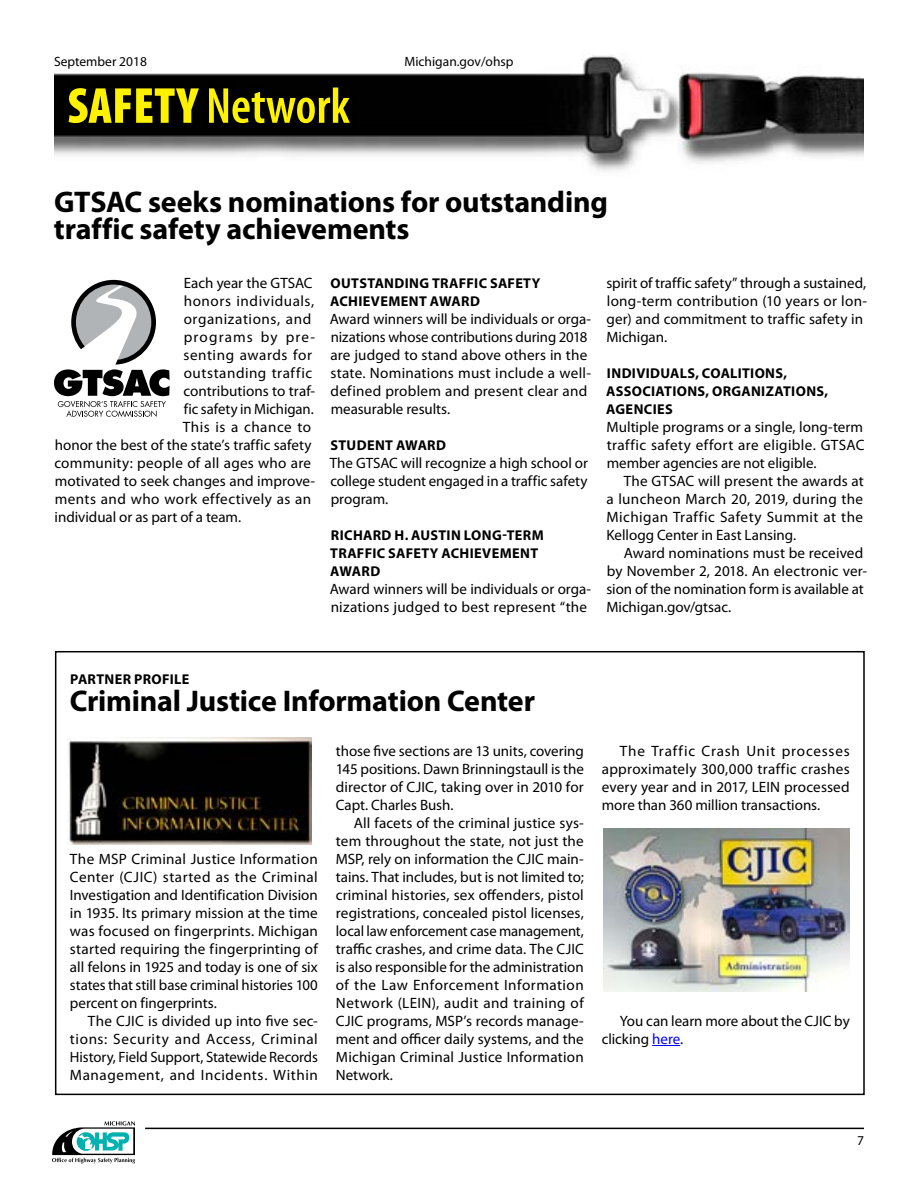
<style>
.page{position:relative;width:918px;height:1188px;background:#fff}
.page>*{position:absolute;margin:0;border:0;box-sizing:border-box;transform-origin:0 0}
.t1{font:600 condensed 51px "Myriad Pro";color:#fff200}
.t2{font:700 30px/27px "Myriad Pro";letter-spacing:-.005em;color:#000}
.t3{font:15px/18px "Myriad Pro";letter-spacing:.005em;color:#000;text-align:justify}
.t4{font:15px "Myriad Pro";letter-spacing:.035em;color:#000}
.t5{font:15px "Myriad Pro";letter-spacing:.03em;color:#000}
.t6{font:15px "Myriad Pro";letter-spacing:.07em;color:#000}
.t7{font:700 14.25px/18px "Myriad Pro";letter-spacing:.025em;color:#000}
.t8{font:13.5px "Myriad Pro";color:#000}
.s1{font-weight:900}
.s2{color:#00f}
</style>
<div class="page">
<img style="left:54px;top:55px;width:810px;height:117px">
<div style="left:62px;top:81px;width:294px;height:48px;background:#000"></div>
<svg style="left:52px;top:1121px;width:83px;height:43px"></svg>
<hr style="left:145px;top:1128px;width:719px;height:1px;background:#000">
<svg style="left:54px;top:280px;width:116px;height:137px"></svg>
<svg style="left:652px;top:1045px;width:28px;height:1px"></svg>
<div style="left:55px;top:651px;width:810px;height:444px;border:2px solid #000"></div>
<img style="left:68px;top:738px;width:244px;height:106px">
<img style="left:603px;top:828px;width:247px;height:164px">
<p class="t8" style="left:54px;top:53px;width:95px">September 2018</p>
<p class="t8" style="left:404px;top:53px;width:111px">Michigan.gov/ohsp</p>
<h1 class="t1" style="left:68px;top:74px;width:284px"><span class="s1">SAFETY</span> Network</h1>
<h2 class="t2" style="left:54px;top:187px;width:556px">GTSAC seeks nominations for outstanding traffic safety achievements</h2>
<p class="t3" style="left:184px;top:274px;width:130px">Each year the GTSAC</p>
<p class="t4" style="left:184px;top:292px;width:132px">honors individuals,</p>
<p class="t4" style="left:184px;top:310px;width:129px">organizations, and</p>
<p class="t6" style="left:184px;top:328px;width:133px">programs by pre-</p>
<p class="t4" style="left:183px;top:346px;width:130px">senting awards for</p>
<p class="t4" style="left:184px;top:364px;width:130px">outstanding traffic</p>
<p class="t3" style="left:183px;top:382px;width:133px">contributions to traf-</p>
<p class="t3" style="left:184px;top:400px;width:131px">fic safety in Michigan.</p>
<p class="t4" style="left:183px;top:418px;width:130px">This is a chance to</p>
<p class="t3" style="left:55px;top:436px;width:258px">honor the best of the state’s traffic safety</p>
<p class="t3" style="left:54px;top:454px;width:258px">community: people of all ages who are</p>
<p class="t3" style="left:55px;top:472px;width:262px">motivated to seek changes and improve-</p>
<p class="t5" style="left:55px;top:490px;width:258px">ments and who work effectively as an</p>
<p class="t3" style="left:55px;top:508px;width:188px">individual or as part of a team.</p>
<p class="t3" style="left:606px;top:274px;width:262px;text-align:left">spirit of traffic safety” through a sustained, long-term contribution (10 years or lon&shy;ger) and commitment to traffic safety in Michigan.</p>
<p class="t7" style="left:606px;top:364px;width:223px">INDIVIDUALS, COALITIONS,<br>ASSOCIATIONS, ORGANIZATIONS,<br>AGENCIES</p>
<p class="t3" style="left:607px;top:418px;width:260px">Multiple programs or a single, long-term traffic safety effort are eligible. GTSAC member agencies are not eligible.</p>
<p class="t3" style="left:606px;top:472px;width:259px;text-indent:17px">The GTSAC will present the awards at a luncheon March 20, 2019, during the Michigan Traffic Safety Summit at the Kellogg Center in East Lansing.</p>
<p class="t3" style="left:606px;top:544px;width:262px;text-align:left;text-indent:17px">Award nominations must be received by November 2, 2018. An electronic ver&shy;sion of the nomination form is available at Michigan.gov/gtsac.</p>
<p class="t7" style="left:330px;top:274px;width:212px">OUTSTANDING TRAFFIC SAFETY<br>ACHIEVEMENT AWARD</p>
<p class="t3" style="left:330px;top:310px;width:263px;text-align:left">Award winners will be individuals or orga&shy;nizations whose contributions during 2018 are judged to stand above others in the state. Nominations must include a well&shy;defined problem and present clear and measurable results.</p>
<p class="t7" style="left:331px;top:436px;width:117px">STUDENT AWARD</p>
<p class="t3" style="left:330px;top:454px;width:260px">The GTSAC will recognize a high school or college student engaged in a traffic safety program.</p>
<p class="t7" style="left:330px;top:526px;width:215px">RICHARD H. AUSTIN LONG-TERM<br>TRAFFIC SAFETY ACHIEVEMENT<br>AWARD</p>
<p class="t3" style="left:330px;top:580px;width:263px">Award winners will be individuals or orga&shy;nizations judged to best represent “the</p>
<p class="t7" style="left:70px;top:670px;width:121px">PARTNER PROFILE</p>
<h2 class="t2" style="left:70px;top:686px;width:467px">Criminal Justice Information Center</h2>
<p class="t3" style="left:70px;top:850px;width:249px">The MSP Criminal Justice Information Center (CJIC) started as the Criminal Investigation and Identification Division in 1935. Its primary mission at the time was focused on fingerprints. Michigan started requiring the fingerprinting of all felons in 1925 and today is one of six states that still base criminal histories 100 percent on fingerprints.</p>
<p class="t3" style="left:70px;top:1012px;width:249px;text-indent:18px">The CJIC is divided up into five sec&shy;tions: Security and Access, Criminal History, Field Support, Statewide Records Management, and Incidents. Within</p>
<p class="t3" style="left:336px;top:742px;width:249px">those five sections are 13 units, covering 145 positions. Dawn Brinningstaull is the director of CJIC, taking over in 2010 for Capt. Charles Bush.</p>
<p class="t3" style="left:336px;top:814px;width:249px;text-indent:18px">All facets of the criminal justice sys&shy;tem throughout the state, not just the MSP, rely on information the CJIC main&shy;tains. That includes, but is not limited to; criminal histories, sex offenders, pistol registrations, concealed pistol licenses, local law enforcement case management, traffic crashes, and crime data. The CJIC is also responsible for the administration of the Law Enforcement Information Network (LEIN), audit and training of CJIC programs, MSP’s records manage&shy;ment and officer daily systems, and the Michigan Criminal Justice Information Network.</p>
<p class="t3" style="left:602px;top:742px;width:249px;text-indent:18px">The Traffic Crash Unit processes approximately 300,000 traffic crashes every year and in 2017, LEIN processed more than 360 million transactions.</p>
<p class="t3" style="left:602px;top:1012px;width:249px;text-indent:18px">You can learn more about the CJIC by clicking <span class="s2">here</span>.</p>
<p class="t8" style="left:857px;top:1133px;width:8px">7</p>
</div>
